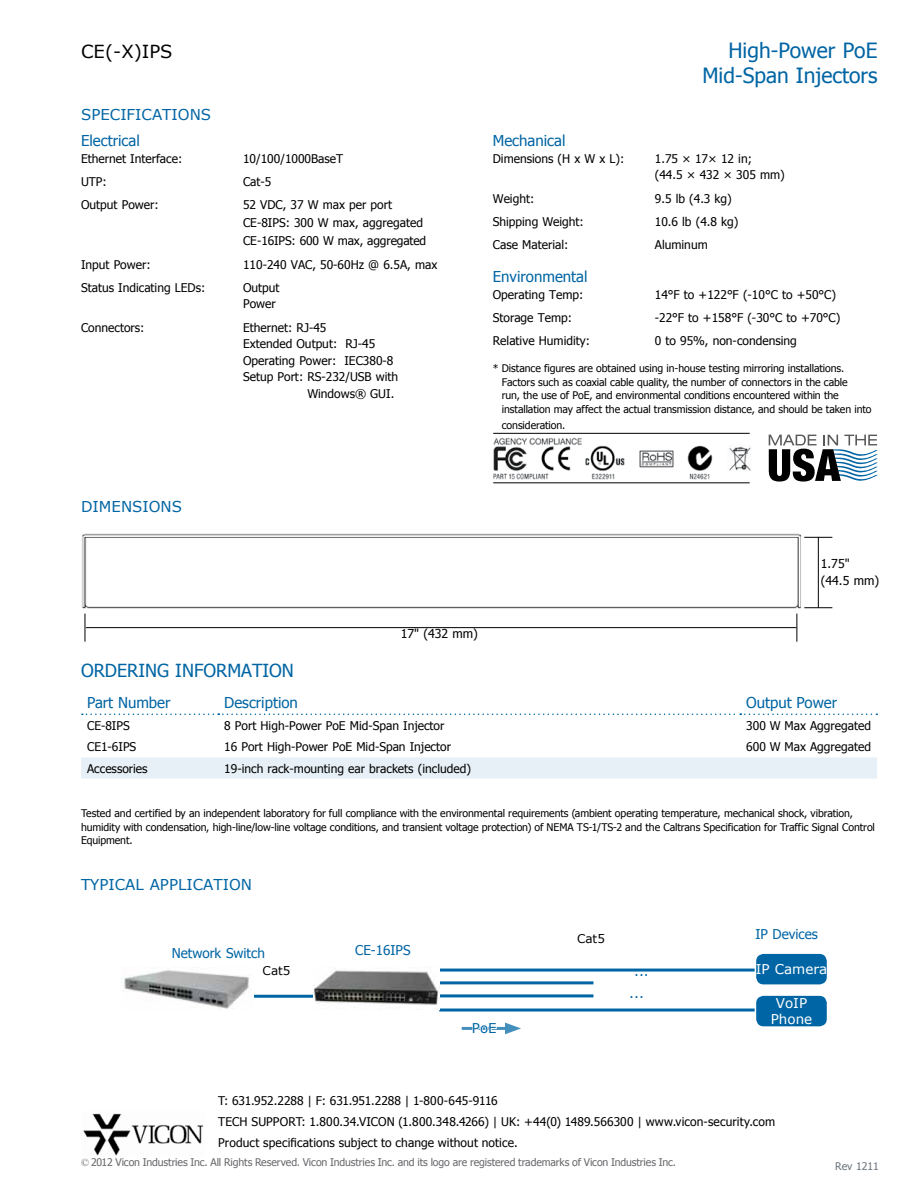
<style>
.page{position:relative;width:918px;height:1188px;background:#fff}
.page>*{position:absolute;margin:0;border:0;box-sizing:border-box;transform-origin:0 0}
.t1{font:21px/25.2px "Tahoma";color:#0065a4;text-align:right}
.t2{font:18px "Tahoma";color:#0065a4}
.t3{font:18px "Verdana";color:#000}
.t4{font:15px "Tahoma";color:#0065a4}
.t5{font:15px "Verdana";color:#0065a4}
.t6{font:13.5px "Tahoma";color:#0065a4}
.t7{font:13.5px/16.2px "Verdana";color:#fff;text-align:center}
.t8{font:13.5px "Verdana";color:#0065a4}
.t9{font:12.3px/17px "Tahoma";color:#000}
.t10{font:12px/18px "Tahoma";color:#000}
.t11{font:12px "Verdana";color:#000}
.t12{font:10.5px/13.5px "Tahoma";letter-spacing:-.005em;color:#000}
.t13{font:10.5px "Tahoma";letter-spacing:-.01em;color:#67686b}
.t14{font:10.5px "Tahoma";color:#6a737b}
.s1{font-family:"Times New Roman"}
</style>
<div class="page">
<hr style="left:462px;top:1027px;width:49px;height:3px;background:#458fbd">
<svg style="left:505px;top:1023px;width:16px;height:11px"></svg>
<hr style="left:493px;top:433px;width:257px;height:1px;background:#000">
<hr style="left:493px;top:482px;width:257px;height:1px;background:#000">
<img style="left:493px;top:437px;width:258px;height:42px">
<svg style="left:769px;top:435px;width:109px;height:47px"></svg>
<svg style="left:81px;top:757px;width:796px;height:22px;background:#e6f0f6"></svg>
<svg style="left:82px;top:714px;width:795px;height:1px"></svg>
<img style="left:82px;top:533px;width:725px;height:75px">
<svg style="left:85px;top:614px;width:1px;height:28px"></svg>
<svg style="left:796px;top:614px;width:1px;height:28px"></svg>
<hr style="left:86px;top:627px;width:710px;height:1px;background:#000">
<svg style="left:804px;top:607px;width:28px;height:1px"></svg>
<svg style="left:804px;top:537px;width:28px;height:1px"></svg>
<hr style="left:818px;top:537px;width:1px;height:71px;background:#000">
<hr style="left:254px;top:995px;width:59px;height:3px;background:#0065a4">
<div style="left:756px;top:954px;width:71px;height:30px;background:#0065a4;border-radius:7px"></div>
<div style="left:756px;top:996px;width:71px;height:30px;background:#0065a4;border-radius:7px"></div>
<hr style="left:439px;top:981px;width:154px;height:3px;background:#0065a4">
<hr style="left:439px;top:994px;width:154px;height:3px;background:#0065a4">
<hr style="left:439px;top:969px;width:316px;height:3px;background:#0065a4">
<hr style="left:439px;top:1009px;width:316px;height:3px;background:#0065a4">
<img style="left:313px;top:968px;width:125px;height:37px">
<img style="left:124px;top:970px;width:125px;height:39px">
<svg style="left:472px;top:1026px;width:26px;height:4px"></svg>
<img style="left:83px;top:1113px;width:121px;height:43px">
<h2 class="t3" style="left:81px;top:39px;width:72px">CE(-X)IPS</h2>
<p class="t5" style="left:81px;top:104px;width:132px">specifications</p>
<p class="t4" style="left:81px;top:131px;width:60px">Electrical</p>
<p class="t10" style="left:81px;top:149px;width:103px">Ethernet Interface:</p>
<p class="t10" style="left:243px;top:149px;width:102px">10/100/1000BaseT</p>
<p class="t10" style="left:81px;top:172px;width:27px">UTP:</p>
<p class="t10" style="left:243px;top:172px;width:30px">Cat-5</p>
<p class="t10" style="left:81px;top:196px;width:79px">Output Power:</p>
<p class="t10" style="left:243px;top:196px;width:185px">52 VDC, 37 W max per port<br>CE-8IPS: 300 W max, aggregated<br>CE-16IPS: 600 W max, aggregated</p>
<p class="t10" style="left:81px;top:255px;width:71px">Input Power:</p>
<p class="t10" style="left:243px;top:255px;width:196px">110-240 VAC, 50-60Hz @ 6.5A, max</p>
<p class="t10" style="left:81px;top:278px;width:126px">Status Indicating LEDs:</p>
<p class="t10" style="left:243px;top:279px;width:38px;line-height:16.5px">Output<br>Power</p>
<p class="t10" style="left:81px;top:318px;width:65px">Connectors:</p>
<p class="t10" style="left:243px;top:318px;width:85px">Ethernet: RJ-45</p>
<p class="t10" style="left:243px;top:334px;width:134px">Extended Output: RJ-45</p>
<p class="t10" style="left:243px;top:351px;width:152px">Operating Power: IEC380-8</p>
<p class="t10" style="left:243px;top:367px;width:157px">Setup Port: RS-232/USB with</p>
<p class="t10" style="left:307px;top:384px;width:88px">Windows® GUI.</p>
<h1 class="t1" style="left:702px;top:37px;width:177px">High-Power PoE<br>Mid-Span Injectors</h1>
<p class="t4" style="left:493px;top:131px;width:74px">Mechanical</p>
<p class="t10" style="left:493px;top:149px;width:133px">Dimensions (H x W x L):</p>
<p class="t10" style="left:655px;top:150px;width:132px;line-height:16.5px">1.75 × 17× 12 in;<br>(44.5 × 432 × 305 mm)</p>
<p class="t10" style="left:493px;top:189px;width:43px">Weight:</p>
<p class="t10" style="left:655px;top:189px;width:79px">9.5 lb (4.3 kg)</p>
<p class="t10" style="left:493px;top:212px;width:93px">Shipping Weight:</p>
<p class="t10" style="left:655px;top:212px;width:85px">10.6 lb (4.8 kg)</p>
<p class="t10" style="left:493px;top:235px;width:77px">Case Material:</p>
<p class="t10" style="left:655px;top:235px;width:54px">Aluminum</p>
<p class="t4" style="left:493px;top:267px;width:96px">Environmental</p>
<p class="t10" style="left:493px;top:285px;width:92px">Operating Temp:</p>
<p class="t10" style="left:655px;top:285px;width:183px">14°F to +122°F (-10°C to +50°C)</p>
<p class="t10" style="left:493px;top:308px;width:81px">Storage Temp:</p>
<p class="t10" style="left:655px;top:308px;width:187px">-22°F to +158°F (-30°C to +70°C)</p>
<p class="t10" style="left:493px;top:331px;width:99px">Relative Humidity:</p>
<p class="t10" style="left:655px;top:331px;width:143px">0 to 95%, non-condensing</p>
<p class="t12" style="left:502px;top:361px;width:371px;text-indent:-9px">* Distance figures are obtained using in-house testing mirroring installations.<br>Factors such as coaxial cable quality, the number of connectors in the cable<br>run, the use of PoE, and environmental conditions encountered within the installation may affect the actual transmission distance, and should be taken into</p>
<p class="t12" style="left:502px;top:418px;width:65px">consideration.</p>
<p class="t5" style="left:81px;top:496px;width:42px">DIMENS</p>
<p class="t5" style="left:142px;top:496px;width:41px">ions</p>
<h2 class="t2" style="left:81px;top:658px;width:214px">ORDERING INFORMATION</h2>
<p class="t9" style="left:401px;top:625px;width:79px">17" (432 mm)</p>
<p class="t9" style="left:821px;top:555px;width:60px">1.75" (44.5 mm)</p>
<p class="t4" style="left:87px;top:693px;width:85px">Part Number</p>
<p class="t4" style="left:224px;top:693px;width:75px">Description</p>
<p class="t4" style="left:746px;top:693px;width:92px">Output Power</p>
<p class="t10" style="left:87px;top:716px;width:44px">CE-8IPS</p>
<p class="t10" style="left:224px;top:716px;width:222px">8 Port High-Power PoE Mid-Span Injector</p>
<p class="t10" style="left:746px;top:716px;width:126px">300 W Max Aggregated</p>
<p class="t10" style="left:87px;top:737px;width:51px">CE1-6IPS</p>
<p class="t10" style="left:224px;top:737px;width:228px">16 Port High-Power PoE Mid-Span Injector</p>
<p class="t10" style="left:746px;top:737px;width:126px">600 W Max Aggregated</p>
<p class="t10" style="left:87px;top:759px;width:62px">Accessories</p>
<p class="t10" style="left:224px;top:759px;width:248px">19-inch rack-mounting ear brackets (included)</p>
<p class="t12" style="left:81px;top:806px;width:796px">Tested and certified by an independent laboratory for full compliance with the environmental requirements (ambient operating temperature, mechanical shock, vibration, humidity with condensation, high-line/low-line voltage conditions, and transient voltage protection) of NEMA TS-1/TS-2 and the Caltrans Specification for Traffic Signal Control<br>Equipment.</p>
<p class="t5" style="left:81px;top:874px;width:29px">TYPICAL</p>
<p class="t5" style="left:150px;top:874px;width:11px">APPLICATION</p>
<p class="t6" style="left:172px;top:944px;width:95px">Network Switch</p>
<p class="t6" style="left:355px;top:941px;width:57px">CE-16IPS</p>
<p class="t11" style="left:263px;top:962px;width:29px">Cat5</p>
<p class="t8" style="left:472px;top:1019px;width:24px">PoE</p>
<p class="t11" style="left:577px;top:931px;width:29px">Cat5</p>
<p class="t6" style="left:755px;top:925px;width:64px">IP Devices</p>
<p class="t8" style="left:634px;top:961px;width:16px">...</p>
<p class="t8" style="left:629px;top:983px;width:16px">...</p>
<p class="t7" style="left:756px;top:961px;width:73px">IP Camera</p>
<p class="t7" style="left:771px;top:995px;width:43px">VoIP<br>Phone</p>
<p class="t10" style="left:218px;top:1090px;width:559px;line-height:21px">T: 631.952.2288 | F: 631.951.2288 | 1-800-645-9116<br>TECH SUPPORT: 1.800.34.VICON (1.800.348.4266) | UK: +44(0) 1489.566300 | www.vicon-security.com<br>Product specifications subject to change without notice.</p>
<p class="t13" style="left:81px;top:1155px;width:597px"><span class="s1">©</span> 2012 Vicon Industries Inc. All Rights Reserved. Vicon Industries Inc. and its logo are registered trademarks of Vicon Industries Inc.</p>
<p class="t14" style="left:835px;top:1159px;width:45px">Rev 1211</p>
</div>
